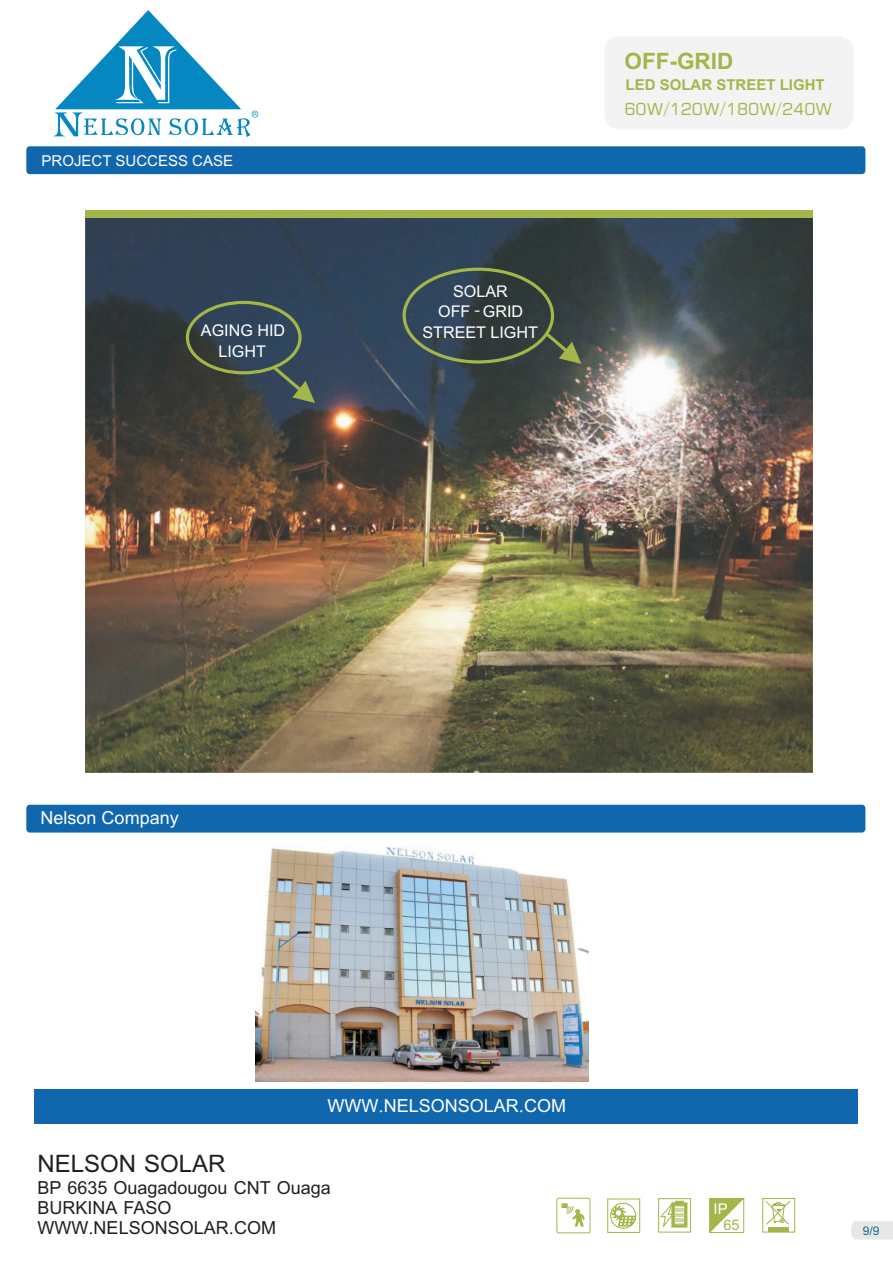
<style>
.page{position:relative;width:893px;height:1262px;background:#fff}
.page>*{position:absolute;margin:0;border:0;box-sizing:border-box;transform-origin:0 0}
.t1{font:24px "Arial";color:#231f20}
.t2{font:700 22.5px "Arial";color:#a3b649}
.t3{font:18px/20.1px "Arial";color:#231f20}
.t4{font:18px "Arial";color:#fff}
.t5{font:16.5px "Square 721 BT";color:#a3b649}
.t6{font:16.2px/20.4px "Arial";color:#fff;text-align:center}
.t7{font:700 15px "Arial";color:#a3b649}
.t8{font:15px "Arial";color:#fff}
.t9{font:14.85px "Arial";color:#fff}
.t10{font:14.4px "Arial";color:#a3b649}
.t11{font:12px "Arial";color:#19678e}
.s1{font-family:"Microsoft Ya Hei"}
.s2{font-family:"Batang"}
</style>
<div class="page">
<svg style="left:53px;top:10px;width:205px;height:127px"></svg>
<div style="left:604px;top:37px;width:249px;height:92px;background:#f3f3f3;border-radius:14px"></div>
<div style="left:26px;top:146px;width:839px;height:28px;background:#1167ae;border-radius:4px"></div>
<div style="left:34px;top:1088px;width:823px;height:35px;background:#1167ae"></div>
<div style="left:762px;top:1198px;width:33px;height:34px;border:1px solid #a3b649"></div>
<div style="left:768px;top:1226px;width:21px;height:5px;background:#a3b649"></div>
<svg style="left:765px;top:1201px;width:26px;height:24px"></svg>
<svg style="left:709px;top:1198px;width:35px;height:35px"></svg>
<svg style="left:658px;top:1198px;width:33px;height:34px"></svg>
<div style="left:671px;top:1202px;width:16px;height:25px;border:3px solid #a3b649"></div>
<div style="left:675px;top:1200px;width:8px;height:5px;border:3px solid #a3b649"></div>
<div style="left:673px;top:1205px;width:12px;height:4px;border:1px solid #a3b649"></div>
<div style="left:673px;top:1210px;width:12px;height:4px;border:1px solid #a3b649"></div>
<div style="left:673px;top:1215px;width:12px;height:4px;border:1px solid #a3b649"></div>
<div style="left:673px;top:1220px;width:12px;height:4px;border:1px solid #a3b649"></div>
<svg style="left:607px;top:1198px;width:33px;height:35px"></svg>
<div style="left:556px;top:1197px;width:34px;height:36px;border:1px solid #a3b649;border-radius:2px"></div>
<svg style="left:562px;top:1203px;width:23px;height:23px"></svg>
<div style="left:26px;top:804px;width:839px;height:28px;background:#1167ae;border-radius:4px"></div>
<img style="left:85px;top:215px;width:728px;height:558px">
<div style="left:85px;top:210px;width:727px;height:8px;background:#a3b649"></div>
<div style="left:186px;top:301px;width:115px;height:73px;border:3px solid #a3b649;border-radius:50%"></div>
<div style="left:402px;top:268px;width:152px;height:95px;border:3px solid #a3b649;border-radius:50%"></div>
<svg style="left:269px;top:362px;width:46px;height:44px;background:#485a57"></svg>
<svg style="left:542px;top:330px;width:39px;height:37px"></svg>
<svg style="left:851px;top:1221px;width:42px;height:18px"></svg>
<img style="left:255px;top:846px;width:333px;height:235px">
<p class="t8" style="left:42px;top:155px;width:193px">PROJECT SUCCESS CASE</p>
<p class="t6" style="left:438px;top:282px;width:87px">SOLAR<br>OFF <span class="s1">-</span>GRID</p>
<p class="t6" style="left:201px;top:321px;width:86px">AGING HID</p>
<p class="t6" style="left:422px;top:323px;width:117px">STREET LIGHT</p>
<p class="t6" style="left:218px;top:342px;width:49px">LIGHT</p>
<p class="t2" style="left:624px;top:52px;width:110px">OFF-GRID</p>
<p class="t5" style="left:624px;top:103px;width:209px">60W<span class="s2">/</span>120W<span class="s2">/</span>180W<span class="s2">/</span>240W</p>
<p class="t7" style="left:625px;top:79px;width:201px">LED SOLAR STREET LIGHT</p>
<p class="t4" style="left:41px;top:811px;width:140px">Nelson Company</p>
<p class="t4" style="left:327px;top:1099px;width:240px">WWW<span class="s2">.</span>NELSONSOLAR<span class="s2">.</span>COM</p>
<h1 class="t1" style="left:37px;top:1155px;width:190px">NELSON SOLAR</h1>
<p class="t3" style="left:37px;top:1179px;width:295px">BP 6635 Ouagadougou CNT Ouaga<br>BURKINA FASO<br>WWW<span class="s2">.</span>NELSONSOLAR<span class="s2">.</span>COM</p>
<p class="t9" style="left:713px;top:1203px;width:16px">IP</p>
<p class="t10" style="left:723px;top:1219px;width:18px">65</p>
<p class="t11" style="left:862px;top:1225px;width:18px">9/9</p>
</div>
